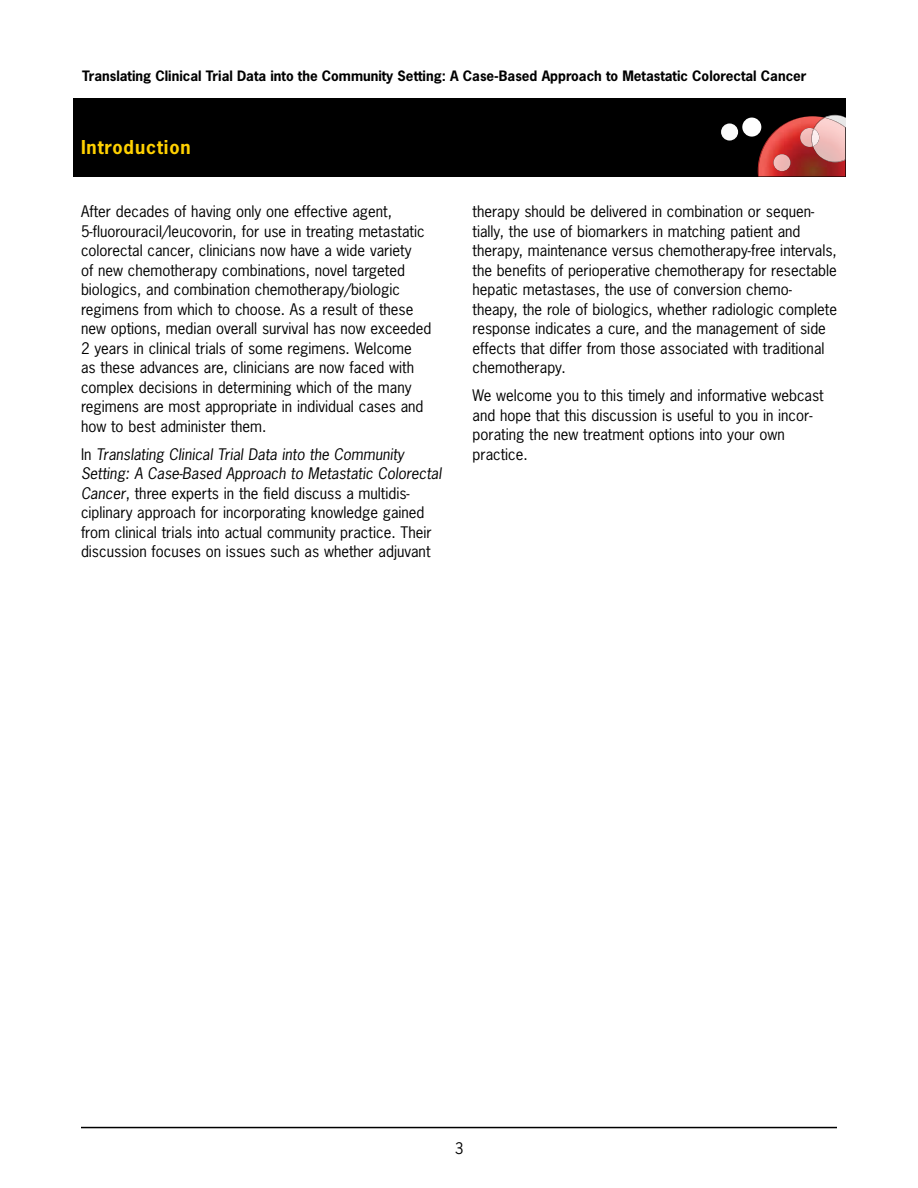
<style>
.page{position:relative;width:918px;height:1188px;background:#fff}
.page>*{position:absolute;margin:0;border:0;box-sizing:border-box;transform-origin:0 0}
.t1{font:700 18px "News Gothic Std";letter-spacing:.05em;color:#ffd100}
.t2{font:15px/19.5px "News Gothic Std";color:#000}
.t3{font:700 13.5px "News Gothic Std";color:#000}
.s1{font-style:italic}
</style>
<div class="page">
<hr style="left:81px;top:1127px;width:756px;height:1px;background:#000">
<div style="left:73px;top:98px;width:772px;height:78px;background:#000"></div>
<div style="left:742px;top:118px;width:19px;height:19px;background:#fff;border-radius:50%"></div>
<div style="left:721px;top:123px;width:17px;height:18px;background:#fafafa;border-radius:50%"></div>
<svg style="left:758px;top:115px;width:87px;height:61px"></svg>
<img style="left:813px;top:118px;width:32px;height:44px">
<p class="t3" style="left:82px;top:67px;width:726px">Translating Clinical Trial Data into the Community Setting: A Case-Based Approach to Metastatic Colorectal Cancer</p>
<p class="t1" style="left:81px;top:136px;width:111px">Introduction</p>
<p class="t2" style="left:81px;top:202px;width:352px">After decades of having only one effective agent, 5-fluorouracil/leucovorin, for use in treating metastatic colorectal cancer, clinicians now have a wide variety<br>of new chemotherapy combinations, novel targeted biologics, and combination chemotherapy/biologic regimens from which to choose. As a result of these new options, median overall survival has now exceeded 2 years in clinical trials of some regimens. Welcome<br>as these advances are, clinicians are now faced with complex decisions in determining which of the many regimens are most appropriate in individual cases and how to best administer them.</p>
<p class="t2" style="left:81px;top:444px;width:362px">In <span class="s1">Translating Clinical Trial Data into the Community Setting: A Case-Based Approach to Metastatic Colorectal Cancer</span>, three experts in the field discuss a multidis&shy;ciplinary approach for incorporating knowledge gained from clinical trials into actual community practice. Their discussion focuses on issues such as whether adjuvant</p>
<p class="t2" style="left:472px;top:202px;width:366px">therapy should be delivered in combination or sequen&shy;tially, the use of biomarkers in matching patient and therapy, maintenance versus chemotherapy-free intervals, the benefits of perioperative chemotherapy for resectable hepatic metastases, the use of conversion chemo&shy;theapy, the role of biologics, whether radiologic complete response indicates a cure, and the management of side effects that differ from those associated with traditional chemotherapy.</p>
<p class="t2" style="left:472px;top:386px;width:353px">We welcome you to this timely and informative webcast and hope that this discussion is useful to you in incor&shy;porating the new treatment options into your own practice.</p>
<p class="t2" style="left:455px;top:1138px;width:10px">3</p>
</div>
